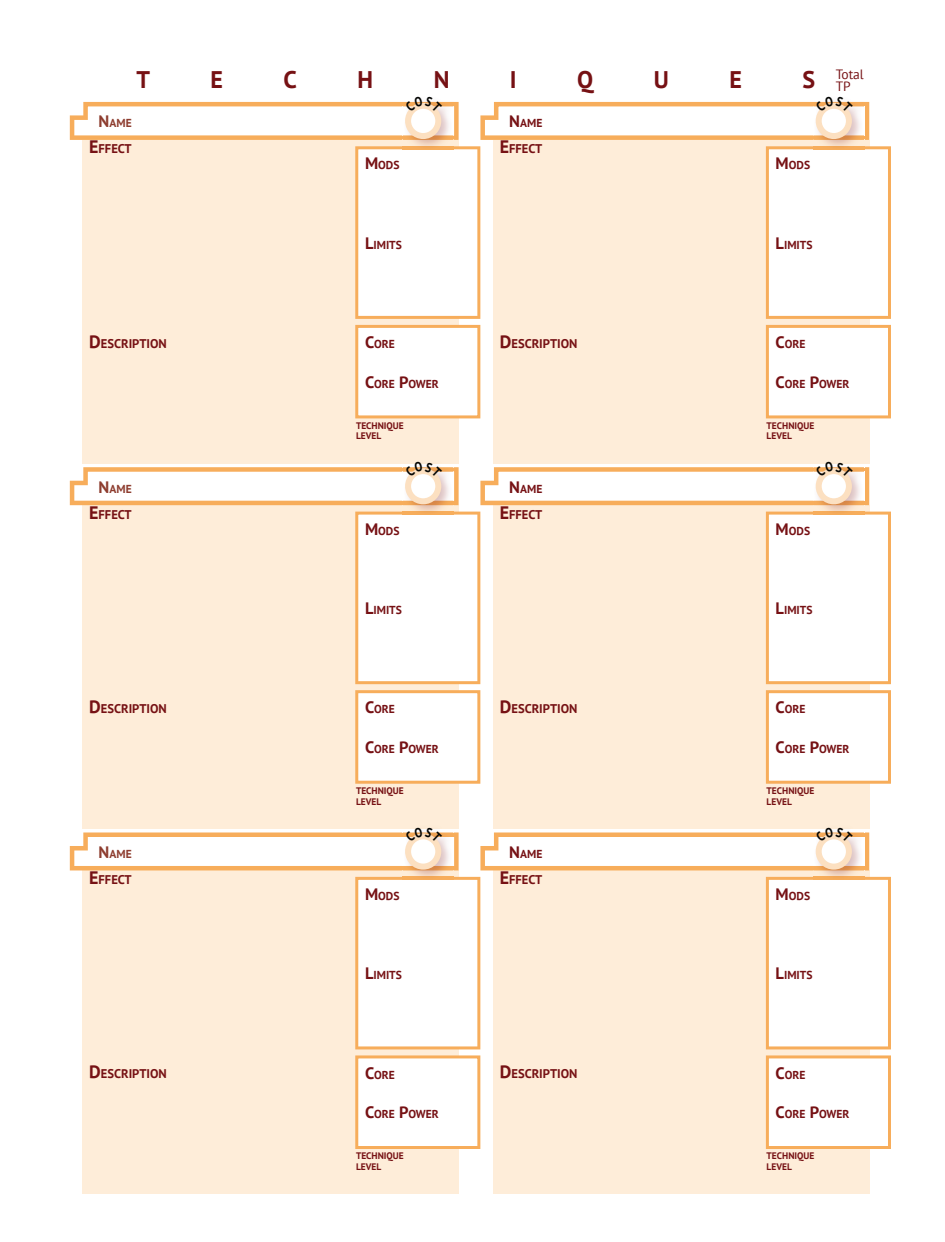
<style>
.page{position:relative;width:945px;height:1242px;background:#fff}
.page>*{position:absolute;margin:0;border:0;box-sizing:border-box;transform-origin:0 0}
.t1{font:700 24px "PT Sans";color:#761114}
.t2{font:13.5px/12px "PT Sans";color:#761114}
.t3{font:700 12.6px "PT Sans";color:#761114}
.t4{font:700 11.55px "PT Sans";color:#761114}
.t5{font:700 11.55px "PT Sans";color:#8d3c2e}
.t6{font:700 9.45px/10.5px "PT Sans";color:#761114}
.s1{font-weight:700;font-size:24px}
.s2{font-size:16.5px}
.s3{font-size:18px}
</style>
<div class="page">
<div style="left:82px;top:140px;width:377px;height:323px;background:#feedd9"></div>
<div style="left:357px;top:326px;width:122px;height:91px;background:#fff"></div>
<div style="left:355px;top:325px;width:125px;height:93px;border:3px solid #f7ad5b"></div>
<svg style="left:355px;top:146px;width:125px;height:173px"></svg>
<img style="left:403px;top:140px;width:50px;height:11px">
<div style="left:82px;top:505px;width:377px;height:324px;background:#feedd9"></div>
<div style="left:357px;top:692px;width:122px;height:90px;background:#fff"></div>
<div style="left:355px;top:690px;width:125px;height:94px;border:3px solid #f7ad5b"></div>
<div style="left:355px;top:512px;width:125px;height:172px;background:#fff"></div>
<img style="left:403px;top:505px;width:50px;height:11px">
<div style="left:82px;top:870px;width:377px;height:324px;background:#feedd9"></div>
<div style="left:357px;top:1057px;width:122px;height:91px;background:#fff"></div>
<div style="left:355px;top:1055px;width:125px;height:94px;border:3px solid #f7ad5b"></div>
<div style="left:355px;top:877px;width:125px;height:172px;background:#fff"></div>
<img style="left:403px;top:870px;width:50px;height:12px">
<div style="left:493px;top:140px;width:376px;height:323px;background:#feedd9"></div>
<div style="left:767px;top:326px;width:123px;height:91px;background:#fff"></div>
<div style="left:766px;top:325px;width:125px;height:93px;border:3px solid #f7ad5b"></div>
<svg style="left:766px;top:146px;width:125px;height:173px"></svg>
<img style="left:813px;top:140px;width:51px;height:11px">
<div style="left:493px;top:505px;width:376px;height:324px;background:#feedd9"></div>
<div style="left:767px;top:692px;width:123px;height:90px;background:#fff"></div>
<div style="left:766px;top:690px;width:125px;height:94px;border:3px solid #f7ad5b"></div>
<div style="left:766px;top:512px;width:125px;height:172px;background:#fff"></div>
<img style="left:813px;top:505px;width:51px;height:11px">
<div style="left:493px;top:870px;width:376px;height:324px;background:#feedd9"></div>
<div style="left:767px;top:1057px;width:123px;height:91px;background:#fff"></div>
<div style="left:766px;top:1055px;width:125px;height:94px;border:3px solid #f7ad5b"></div>
<div style="left:766px;top:877px;width:125px;height:172px;background:#fff"></div>
<img style="left:813px;top:870px;width:51px;height:12px">
<svg style="left:70px;top:101px;width:389px;height:39px"></svg>
<svg style="left:70px;top:463px;width:389px;height:42px"></svg>
<svg style="left:70px;top:832px;width:389px;height:38px"></svg>
<svg style="left:480px;top:101px;width:389px;height:39px"></svg>
<svg style="left:480px;top:463px;width:389px;height:42px"></svg>
<svg style="left:480px;top:832px;width:389px;height:38px"></svg>
<h1 class="t1" style="left:136px;top:64px;width:15px">T</h1>
<h1 class="t1" style="left:211px;top:64px;width:14px">E</h1>
<h1 class="t1" style="left:284px;top:64px;width:15px">C</h1>
<h1 class="t1" style="left:358px;top:64px;width:17px">H</h1>
<h1 class="t1" style="left:434px;top:64px;width:17px">N</h1>
<h1 class="t1" style="left:510px;top:64px;width:8px">I</h1>
<h1 class="t1" style="left:577px;top:64px;width:18px">Q</h1>
<h1 class="t1" style="left:654px;top:64px;width:17px">U</h1>
<h1 class="t1" style="left:729px;top:64px;width:14px">E</h1>
<p class="t2" style="left:836px;top:67px;width:30px;text-indent:-33px"><span class="s1">S</span> Total<br>TP</p>
<p class="t5" style="left:99px;top:116px;width:35px"><span class="s2">N</span>AME</p>
<p class="t4" style="left:509px;top:116px;width:35px"><span class="s2">N</span>AME</p>
<p class="t3" style="left:89px;top:141px;width:44px"><span class="s3">E</span>FFECT</p>
<p class="t3" style="left:500px;top:141px;width:44px"><span class="s3">E</span>FFECT</p>
<p class="t4" style="left:365px;top:158px;width:36px"><span class="s2">M</span>ODS</p>
<p class="t4" style="left:776px;top:158px;width:36px"><span class="s2">M</span>ODS</p>
<p class="t4" style="left:365px;top:237px;width:38px"><span class="s2">L</span>IMITS</p>
<p class="t4" style="left:776px;top:237px;width:38px"><span class="s2">L</span>IMITS</p>
<p class="t3" style="left:89px;top:335px;width:79px"><span class="s3">D</span>ESCRIPTION</p>
<p class="t4" style="left:365px;top:336px;width:31px"><span class="s2">C</span>ORE</p>
<p class="t4" style="left:365px;top:376px;width:75px"><span class="s2">C</span>ORE <span class="s2">P</span>OWER</p>
<p class="t3" style="left:500px;top:335px;width:79px"><span class="s3">D</span>ESCRIPTION</p>
<p class="t4" style="left:776px;top:336px;width:31px"><span class="s2">C</span>ORE</p>
<p class="t4" style="left:776px;top:376px;width:75px"><span class="s2">C</span>ORE <span class="s2">P</span>OWER</p>
<p class="t6" style="left:356px;top:420px;width:49px">TECHNIQUE<br>LEVEL</p>
<p class="t6" style="left:767px;top:420px;width:49px">TECHNIQUE<br>LEVEL</p>
<p class="t5" style="left:99px;top:481px;width:35px"><span class="s2">N</span>AME</p>
<p class="t4" style="left:509px;top:481px;width:35px"><span class="s2">N</span>AME</p>
<p class="t3" style="left:89px;top:506px;width:44px"><span class="s3">E</span>FFECT</p>
<p class="t3" style="left:500px;top:506px;width:44px"><span class="s3">E</span>FFECT</p>
<p class="t4" style="left:365px;top:523px;width:36px"><span class="s2">M</span>ODS</p>
<p class="t4" style="left:776px;top:523px;width:36px"><span class="s2">M</span>ODS</p>
<p class="t4" style="left:365px;top:602px;width:38px"><span class="s2">L</span>IMITS</p>
<p class="t4" style="left:776px;top:602px;width:38px"><span class="s2">L</span>IMITS</p>
<p class="t3" style="left:89px;top:700px;width:79px"><span class="s3">D</span>ESCRIPTION</p>
<p class="t4" style="left:365px;top:702px;width:31px"><span class="s2">C</span>ORE</p>
<p class="t4" style="left:365px;top:741px;width:75px"><span class="s2">C</span>ORE <span class="s2">P</span>OWER</p>
<p class="t3" style="left:500px;top:700px;width:79px"><span class="s3">D</span>ESCRIPTION</p>
<p class="t4" style="left:776px;top:702px;width:31px"><span class="s2">C</span>ORE</p>
<p class="t4" style="left:776px;top:741px;width:75px"><span class="s2">C</span>ORE <span class="s2">P</span>OWER</p>
<p class="t6" style="left:356px;top:785px;width:49px">TECHNIQUE<br>LEVEL</p>
<p class="t6" style="left:767px;top:785px;width:49px">TECHNIQUE<br>LEVEL</p>
<p class="t5" style="left:99px;top:846px;width:35px"><span class="s2">N</span>AME</p>
<p class="t4" style="left:509px;top:846px;width:35px"><span class="s2">N</span>AME</p>
<p class="t3" style="left:89px;top:871px;width:44px"><span class="s3">E</span>FFECT</p>
<p class="t3" style="left:500px;top:871px;width:44px"><span class="s3">E</span>FFECT</p>
<p class="t4" style="left:365px;top:888px;width:36px"><span class="s2">M</span>ODS</p>
<p class="t4" style="left:776px;top:888px;width:36px"><span class="s2">M</span>ODS</p>
<p class="t4" style="left:365px;top:968px;width:38px"><span class="s2">L</span>IMITS</p>
<p class="t4" style="left:776px;top:968px;width:38px"><span class="s2">L</span>IMITS</p>
<p class="t3" style="left:89px;top:1066px;width:79px"><span class="s3">D</span>ESCRIPTION</p>
<p class="t4" style="left:365px;top:1067px;width:31px"><span class="s2">C</span>ORE</p>
<p class="t4" style="left:365px;top:1107px;width:75px"><span class="s2">C</span>ORE <span class="s2">P</span>OWER</p>
<p class="t3" style="left:500px;top:1066px;width:79px"><span class="s3">D</span>ESCRIPTION</p>
<p class="t4" style="left:776px;top:1067px;width:31px"><span class="s2">C</span>ORE</p>
<p class="t4" style="left:776px;top:1107px;width:75px"><span class="s2">C</span>ORE <span class="s2">P</span>OWER</p>
<p class="t6" style="left:356px;top:1151px;width:49px">TECHNIQUE<br>LEVEL</p>
<p class="t6" style="left:767px;top:1151px;width:49px">TECHNIQUE<br>LEVEL</p>
</div>
